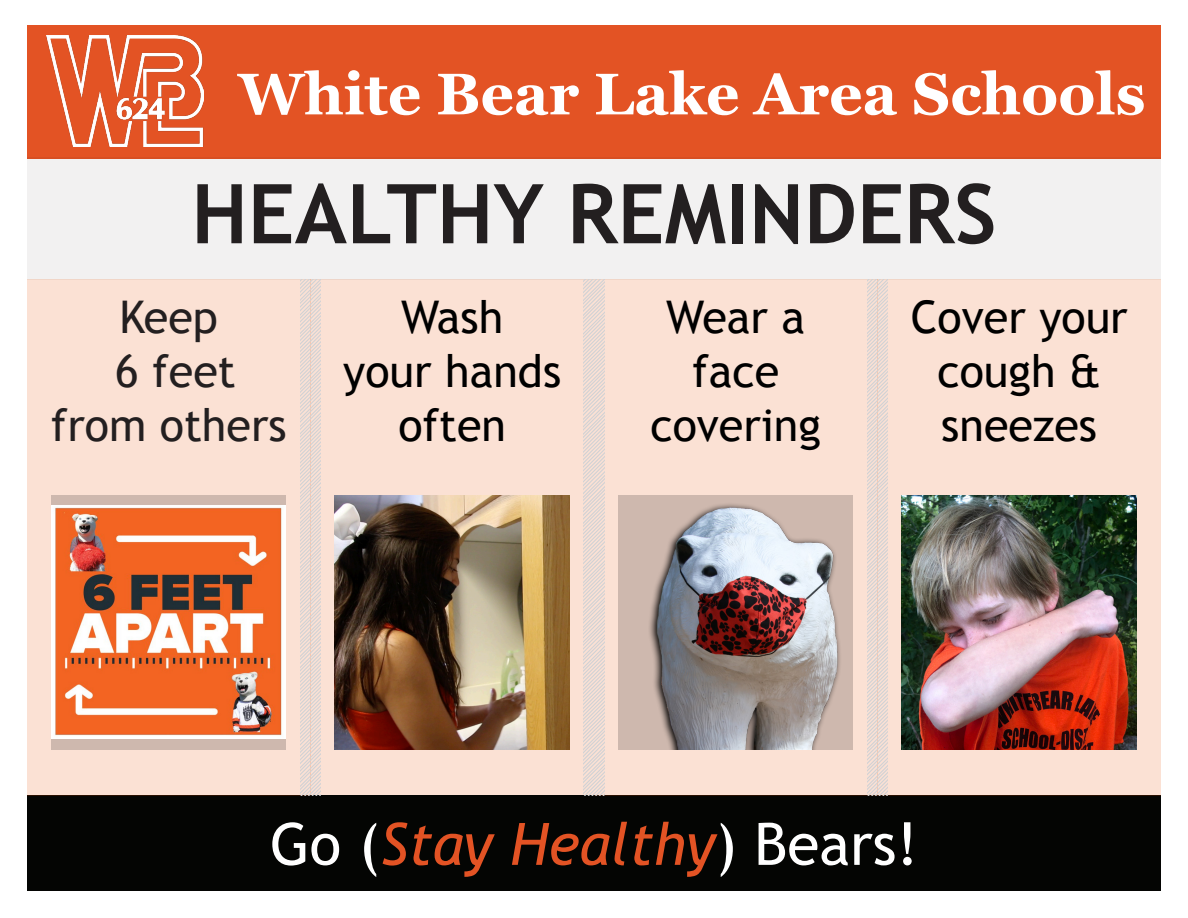
<style>
.page{position:relative;width:1188px;height:918px;background:#fff}
.page>*{position:absolute;margin:0;border:0;box-sizing:border-box;transform-origin:0 0}
.t1{font:700 82.5px "Trebuchet MS";color:#231f20}
.t2{font:700 58.5px "Georgia";color:#fff}
.t3{font:italic 58.5px "Trebuchet MS";color:#e35324}
.t4{font:45px/54px "Trebuchet MS";color:#000;text-align:center}
.t5{font:45px/54px "Trebuchet MS";color:#231f20;text-align:center}
.s1{font-style:normal;color:#fff}
</style>
<div class="page">
<div style="left:310px;top:279px;width:284px;height:517px;background:#fbe1d4"></div>
<div style="left:223px;top:26px;width:938px;height:133px;background:#e35324"></div>
<div style="left:27px;top:26px;width:196px;height:133px;background:#e35324"></div>
<img style="left:46px;top:35px;width:157px;height:112px">
<div style="left:27px;top:157px;width:1134px;height:122px;background:#f2f1f1"></div>
<div style="left:27px;top:796px;width:1134px;height:95px;background:#040503"></div>
<div style="left:878px;top:279px;width:283px;height:517px;background:#fbe1d4"></div>
<div style="left:594px;top:279px;width:284px;height:517px;background:#fbe1d4"></div>
<div style="left:27px;top:279px;width:283px;height:517px;background:#fbe1d4"></div>
<svg style="left:300px;top:279px;width:21px;height:517px"></svg>
<svg style="left:51px;top:495px;width:235px;height:254px;background:#d2beb5"></svg>
<img style="left:51px;top:506px;width:235px;height:232px">
<img style="left:618px;top:495px;width:235px;height:254px">
<img style="left:335px;top:495px;width:235px;height:254px">
<img style="left:902px;top:495px;width:235px;height:254px">
<svg style="left:584px;top:279px;width:20px;height:517px"></svg>
<svg style="left:867px;top:279px;width:21px;height:517px"></svg>
<p class="t2" style="left:238px;top:50px;width:909px">White Bear Lake Area Schools</p>
<p class="t1" style="left:191px;top:162px;width:807px">HEALTHY REMINDERS</p>
<p class="t5" style="left:119px;top:291px;width:100px">Keep</p>
<p class="t5" style="left:51px;top:345px;width:238px">6 feet<br>from others</p>
<p class="t4" style="left:401px;top:291px;width:104px">Wash</p>
<p class="t4" style="left:343px;top:345px;width:220px">your hands often</p>
<p class="t4" style="left:666px;top:291px;width:141px">Wear a</p>
<p class="t4" style="left:692px;top:345px;width:89px">face</p>
<p class="t4" style="left:650px;top:399px;width:172px">covering</p>
<p class="t4" style="left:911px;top:291px;width:219px">Cover your cough &amp; sneezes</p>
<p class="t3" style="left:270px;top:810px;width:649px"><span class="s1">Go (</span>Stay Healthy<span class="s1">) Bears!</span></p>
</div>
